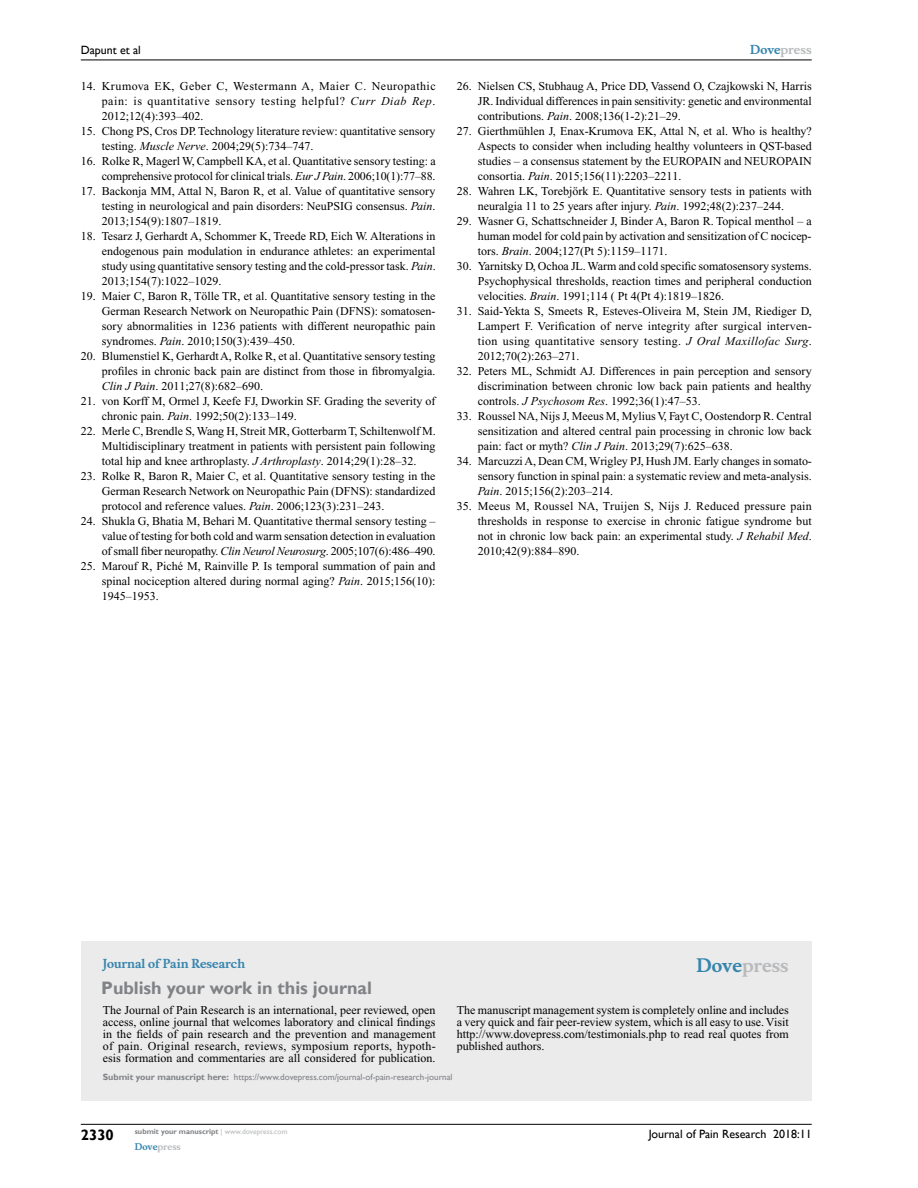
<style>
.page{position:relative;width:918px;height:1188px;background:#fff}
.page>*{position:absolute;margin:0;border:0;box-sizing:border-box;transform-origin:0 0}
.t1{font:700 18px "Gill Sans";color:#808285}
.t2{font:700 18px "Musee";color:#b8babc}
.t3{font:700 15px "Gill Sans";color:#000}
.t4{font:12px/15px "Times New Roman";color:#000;text-align:justify}
.t5{font:12px "Gill Sans";color:#000}
.t6{font:700 12px "Musee";color:#3785ad}
.t7{font:700 12px "Musee";color:#b8babc}
.t8{font:9px "Gill Sans";color:#808285}
.t9{font:700 9px "Musee";color:#b8babc}
.t10{font:700 7.5px "Gill Sans";color:#808285}
.s1{font-style:italic}
.s2{color:#3785ad}
.s3{font-weight:700}
.s4{font-weight:400;color:#b8babc}
</style>
<div class="page">
<div style="left:81px;top:941px;width:731px;height:159px;background:#ebebec"></div>
<hr style="left:81px;top:1124px;width:731px;height:1px;background:#000">
<hr style="left:81px;top:60px;width:731px;height:1px;background:#000">
<p class="t5" style="left:81px;top:43px;width:62px">Dapunt et al</p>
<p class="t4" style="left:102px;top:79px;width:335px;text-indent:-21px">14. Krumova EK, Geber C, Westermann A, Maier C. Neuropathic pain: is quantitative sensory testing helpful? <span class="s1">Curr Diab Rep</span>.<br>2012;12(4):393–402.</p>
<p class="t4" style="left:102px;top:124px;width:335px;text-indent:-21px">15. Chong PS, Cros DP. Technology literature review: quantitative sensory testing. <span class="s1">Muscle Nerve</span>. 2004;29(5):734–747.</p>
<p class="t4" style="left:81px;top:154px;width:356px;text-align:right">16. Rolke R, Magerl W, Campbell KA, et al. Quantitative sensory testing: a comprehensive protocol for clinical trials. <span class="s1">Eur J Pain</span>. 2006;10(1):77–88.</p>
<p class="t4" style="left:102px;top:184px;width:335px;text-indent:-21px">17. Backonja MM, Attal N, Baron R, et al. Value of quantitative sensory testing in neurological and pain disorders: NeuPSIG consensus. <span class="s1">Pain</span>.<br>2013;154(9):1807–1819.</p>
<p class="t4" style="left:102px;top:229px;width:335px;text-indent:-21px">18. Tesarz J, Gerhardt A, Schommer K, Treede RD, Eich W. Alterations in endogenous pain modulation in endurance athletes: an experimental study using quantitative sensory testing and the cold-pressor task. <span class="s1">Pain</span>.<br>2013;154(7):1022–1029.</p>
<p class="t4" style="left:102px;top:289px;width:335px;text-indent:-21px">19. Maier C, Baron R, Tölle TR, et al. Quantitative sensory testing in the German Research Network on Neuropathic Pain (DFNS): somatosen&shy;sory abnormalities in 1236 patients with different neuropathic pain syndromes. <span class="s1">Pain</span>. 2010;150(3):439–450.</p>
<p class="t4" style="left:102px;top:349px;width:335px;text-indent:-21px">20. Blumenstiel K, Gerhardt A, Rolke R, et al. Quantitative sensory testing profiles in chronic back pain are distinct from those in fibromyalgia.<br><span class="s1">Clin J Pain</span>. 2011;27(8):682–690.</p>
<p class="t4" style="left:102px;top:394px;width:335px;text-indent:-21px">21. von Korff M, Ormel J, Keefe FJ, Dworkin SF. Grading the severity of chronic pain. <span class="s1">Pain</span>. 1992;50(2):133–149.</p>
<p class="t4" style="left:102px;top:424px;width:336px;text-indent:-21px">22. Merle C, Brendle S, Wang H, Streit MR, Gotterbarm T, Schiltenwolf M.<br>Multidisciplinary treatment in patients with persistent pain following total hip and knee arthroplasty. <span class="s1">J Arthroplasty</span>. 2014;29(1):28–32.</p>
<p class="t4" style="left:102px;top:469px;width:335px;text-indent:-21px">23. Rolke R, Baron R, Maier C, et al. Quantitative sensory testing in the German Research Network on Neuropathic Pain (DFNS): standardized protocol and reference values. <span class="s1">Pain</span>. 2006;123(3):231–243.</p>
<p class="t4" style="left:102px;top:514px;width:335px;text-indent:-21px">24. Shukla G, Bhatia M, Behari M. Quantitative thermal sensory testing – value of testing for both cold and warm sensation detection in evaluation of small fiber neuropathy. <span class="s1">Clin Neurol Neurosurg</span>. 2005;107(6):486–490.</p>
<p class="t4" style="left:102px;top:559px;width:335px;text-indent:-21px">25. Marouf R, Piché M, Rainville P. Is temporal summation of pain and spinal nociception altered during normal aging? <span class="s1">Pain</span>. 2015;156(10):<br>1945–1953.</p>
<p class="t7" style="left:750px;top:43px;width:63px"><span class="s2">Dove</span>press</p>
<p class="t4" style="left:478px;top:79px;width:335px;text-indent:-21px">26. Nielsen CS, Stubhaug A, Price DD, Vassend O, Czajkowski N, Harris JR. Individual differences in pain sensitivity: genetic and environmental contributions. <span class="s1">Pain</span>. 2008;136(1-2):21–29.</p>
<p class="t4" style="left:478px;top:124px;width:335px;text-indent:-21px">27. Gierthmühlen J, Enax-Krumova EK, Attal N, et al. Who is healthy?<br>Aspects to consider when including healthy volunteers in QST-based studies – a consensus statement by the EUROPAIN and NEUROPAIN consortia. <span class="s1">Pain</span>. 2015;156(11):2203–2211.</p>
<p class="t4" style="left:457px;top:184px;width:356px;text-align:center">28. Wahren LK, Torebjörk E. Quantitative sensory tests in patients with neuralgia 11 to 25 years after injury. <span class="s1">Pain</span>. 1992;48(2):237–244.</p>
<p class="t4" style="left:478px;top:214px;width:335px;text-indent:-21px">29. Wasner G, Schattschneider J, Binder A, Baron R. Topical menthol – a human model for cold pain by activation and sensitization of C nocicep&shy;tors. <span class="s1">Brain</span>. 2004;127(Pt 5):1159–1171.</p>
<p class="t4" style="left:478px;top:259px;width:335px;text-indent:-21px">30. Yarnitsky D, Ochoa JL. Warm and cold specific somatosensory systems.<br>Psychophysical thresholds, reaction times and peripheral conduction velocities. <span class="s1">Brain</span>. 1991;114 ( Pt 4(Pt 4):1819–1826.</p>
<p class="t4" style="left:478px;top:304px;width:335px;text-indent:-21px">31. Said-Yekta S, Smeets R, Esteves-Oliveira M, Stein JM, Riediger D, Lampert F. Verification of nerve integrity after surgical interven&shy;tion using quantitative sensory testing. <span class="s1">J Oral Maxillofac Surg</span>.<br>2012;70(2):263–271.</p>
<p class="t4" style="left:478px;top:364px;width:335px;text-indent:-21px">32. Peters ML, Schmidt AJ. Differences in pain perception and sensory discrimination between chronic low back pain patients and healthy controls. <span class="s1">J Psychosom Res</span>. 1992;36(1):47–53.</p>
<p class="t4" style="left:478px;top:409px;width:335px;text-indent:-21px">33. Roussel NA, Nijs J, Meeus M, Mylius V, Fayt C, Oostendorp R. Central sensitization and altered central pain processing in chronic low back pain: fact or myth? <span class="s1">Clin J Pain</span>. 2013;29(7):625–638.</p>
<p class="t4" style="left:478px;top:454px;width:336px;text-indent:-21px">34. Marcuzzi A, Dean CM, Wrigley PJ, Hush JM. Early changes in somato&shy;sensory function in spinal pain: a systematic review and meta-analysis.<br><span class="s1">Pain</span>. 2015;156(2):203–214.</p>
<p class="t4" style="left:478px;top:499px;width:335px;text-indent:-21px">35. Meeus M, Roussel NA, Truijen S, Nijs J. Reduced pressure pain thresholds in response to exercise in chronic fatigue syndrome but not in chronic low back pain: an experimental study. <span class="s1">J Rehabil Med</span>.<br>2010;42(9):884–890.</p>
<p class="t6" style="left:103px;top:956px;width:144px">Journal of Pain Research</p>
<h1 class="t1" style="left:101px;top:977px;width:272px">Publish your work in this journal</h1>
<h1 class="t2" style="left:697px;top:955px;width:94px"><span class="s2">Dove</span>press</h1>
<p class="t4" style="left:103px;top:1004px;width:335px;line-height:12px">The Journal of Pain Research is an international, peer reviewed, open access, online journal that welcomes laboratory and clinical findings in the fields of pain research and the prevention and management of pain. Original research, reviews, symposium reports, hypoth&shy;esis formation and commentaries are all considered for publication.</p>
<p class="t4" style="left:457px;top:1004px;width:334px;line-height:12px">The manuscript management system is completely online and includes a very quick and fair peer-review system, which is all easy to use. Visit http://www.dovepress.com/testimonials.php to read real quotes from published authors.</p>
<p class="t8" style="left:103px;top:1072px;width:351px"><span class="s3">Submit your manuscript here:</span> https://www.dovepress.com/journal-of-pain-research-journal</p>
<p class="t3" style="left:81px;top:1126px;width:35px">2330</p>
<p class="t10" style="left:135px;top:1127px;width:154px">submit your manuscript <span class="s4">| www.dovepress.com</span></p>
<p class="t9" style="left:135px;top:1141px;width:48px"><span class="s2">Dove</span>press</p>
<p class="t5" style="left:649px;top:1127px;width:164px">Journal of Pain Research 2018:11</p>
</div>
